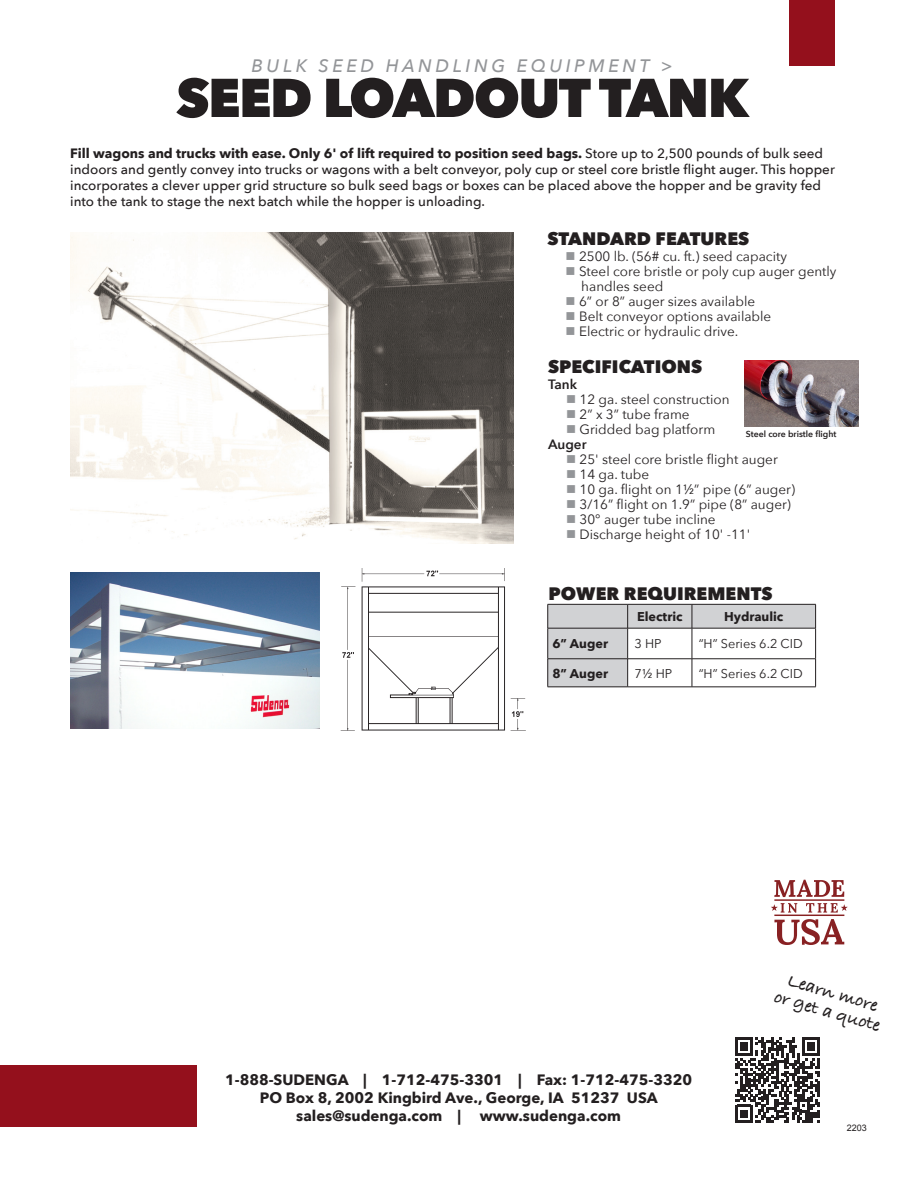
<style>
.page{position:relative;width:918px;height:1188px;background:#fff}
.page>*{position:absolute;margin:0;border:0;box-sizing:border-box;transform-origin:0 0}
.t1{font:800 54px "Avenir Next";letter-spacing:-.03em;color:#231f20}
.t2{font:700 18.9px/18.9px "Bradley Hand ITCTT";color:#231f20;text-align:center}
.Subhead_bullets{font:800 18px "Avenir Next";color:#231f20}
.t3{font:italic 500 18px "Avenir Next";letter-spacing:.2em;color:#939598}
.Subhead_tables{font:800 18px "Avenir Next";color:#231f20}
.Body_text{font:700 15px "Avenir Next";color:#231f20}
.Bulleted_Text{font:13.5px/15px "Avenir Next";color:#231f20}
.Text_Bold{font:500 13.5px/16.2px "Avenir Next";color:#231f20}
.Bulleted_Text_heavy{font:600 13.5px "Avenir Next";color:#231f20}
.Table_1_Text{font:12.75px "Avenir Next";color:#231f20}
.Table_1_Text_Bold_Ce{font:700 12.75px "Avenir Next";color:#231f20}
.Table_1_Text_Bold{font:700 12.75px "Avenir Next";color:#231f20}
.Address{font:9px "Arial";color:#231f20}
.t4{font:600 8.7px "Avenir Next";color:#231f20}
.s1{font-weight:700}
.s2{color:#939598}
</style>
<div class="page">
<svg style="left:735px;top:1037px;width:85px;height:86px"></svg>
<div style="left:0;top:1066px;width:196px;height:61px;background:#94101c"></div>
<div style="left:789px;top:0;width:46px;height:66px;background:#94101c"></div>
<svg style="left:771px;top:880px;width:77px;height:65px"></svg>
<svg style="left:547px;top:604px;width:269px;height:83px"></svg>
<hr style="left:548px;top:687px;width:80px;height:1px;background:#231f20">
<hr style="left:628px;top:687px;width:64px;height:1px;background:#231f20">
<hr style="left:692px;top:687px;width:124px;height:1px;background:#231f20">
<img style="left:340px;top:568px;width:186px;height:163px">
<img style="left:70px;top:232px;width:443px;height:312px">
<img style="left:745px;top:361px;width:113px;height:65px">
<img style="left:70px;top:573px;width:249px;height:156px">
<p class="t3" style="left:252px;top:50px;width:423px">BULK SEED HANDLING EQUIPMENT &gt;</p>
<p class="t1" style="left:176px;top:65px;width:574px">SEED LOADOUT TANK</p>
<p class="Text_Bold" style="left:70px;top:145px;width:766px"><span class="s1">Fill wagons and trucks with ease. Only 6' of lift required to position seed bags.</span> Store up to 2,500 pounds of bulk seed indoors and gently convey into trucks or wagons with a belt conveyor, poly cup or steel core bristle flight auger. This hopper incorporates a clever upper grid structure so bulk seed bags or boxes can be placed above the hopper and be gravity fed into the tank to stage the next batch while the hopper is unloading.</p>
<p class="Subhead_bullets" style="left:548px;top:227px;width:203px">STANDARD FEATURES</p>
<p class="Bulleted_Text" style="left:566px;top:248px;width:223px"><span class="s2">■</span> 2500 lb. (56# cu. ft.) seed capacity</p>
<p class="Bulleted_Text" style="left:581px;top:263px;width:257px;text-indent:-16px"><span class="s2">■</span> Steel core bristle or poly cup auger gently handles seed</p>
<p class="Bulleted_Text" style="left:566px;top:293px;width:191px"><span class="s2">■</span> 6” or 8” auger sizes available</p>
<p class="Bulleted_Text" style="left:566px;top:308px;width:207px"><span class="s2">■</span> Belt conveyor options available</p>
<p class="Bulleted_Text" style="left:566px;top:323px;width:174px"><span class="s2">■</span> Electric or hydraulic drive.</p>
<p class="Subhead_bullets" style="left:548px;top:356px;width:156px">SPECIFICATIONS</p>
<p class="Bulleted_Text_heavy" style="left:548px;top:373px;width:30px">Tank</p>
<p class="Bulleted_Text" style="left:566px;top:392px;width:165px"><span class="s2">■</span> 12 ga. steel construction</p>
<p class="Bulleted_Text" style="left:566px;top:407px;width:125px"><span class="s2">■</span> 2” x 3” tube frame</p>
<p class="Bulleted_Text" style="left:566px;top:422px;width:151px"><span class="s2">■</span> Gridded bag platform</p>
<p class="Bulleted_Text_heavy" style="left:548px;top:433px;width:40px">Auger</p>
<p class="Bulleted_Text" style="left:566px;top:452px;width:213px"><span class="s2">■</span> 25' steel core bristle flight auger</p>
<p class="Bulleted_Text" style="left:566px;top:467px;width:85px"><span class="s2">■</span> 14 ga. tube</p>
<p class="Bulleted_Text" style="left:566px;top:482px;width:231px"><span class="s2">■</span> 10 ga. flight on 1½” pipe (6” auger)</p>
<p class="Bulleted_Text" style="left:566px;top:497px;width:226px"><span class="s2">■</span> 3/16” flight on 1.9” pipe (8” auger)</p>
<p class="Bulleted_Text" style="left:566px;top:512px;width:151px"><span class="s2">■</span> 30° auger tube incline</p>
<p class="Bulleted_Text" style="left:566px;top:527px;width:186px"><span class="s2">■</span> Discharge height of 10' -11'</p>
<p class="t4" style="left:746px;top:427px;width:92px">Steel core bristle flight</p>
<p class="Subhead_tables" style="left:549px;top:582px;width:226px">POWER REQUIREMENTS</p>
<p class="Table_1_Text_Bold_Ce" style="left:637px;top:606px;width:47px">Electric</p>
<p class="Table_1_Text_Bold_Ce" style="left:724px;top:606px;width:61px">Hydraulic</p>
<p class="Table_1_Text_Bold" style="left:552px;top:633px;width:57px">6” Auger</p>
<p class="Table_1_Text" style="left:634px;top:633px;width:29px">3 HP</p>
<p class="Table_1_Text" style="left:699px;top:633px;width:106px">“H” Series 6.2 CID</p>
<p class="Table_1_Text_Bold" style="left:552px;top:662px;width:57px">8” Auger</p>
<p class="Table_1_Text" style="left:634px;top:662px;width:39px">7½ HP</p>
<p class="Table_1_Text" style="left:699px;top:662px;width:106px">“H” Series 6.2 CID</p>
<p class="Body_text" style="left:225px;top:1067px;width:468px">1-888-SUDENGA | 1-712-475-3301 | Fax: 1-712-475-3320</p>
<p class="Body_text" style="left:260px;top:1085px;width:400px">PO Box 8, 2002 Kingbird Ave., George, IA 51237 USA</p>
<p class="Body_text" style="left:296px;top:1103px;width:166px">sales@sudenga.com |</p>
<p class="Body_text" style="left:480px;top:1103px;width:143px">www.sudenga.com</p>
<p class="t2" style="left:783px;top:968px;width:111px;rotate:16deg">Learn more or get a quote</p>
<p class="Address" style="left:847px;top:1122px;width:22px">2203</p>
</div>
